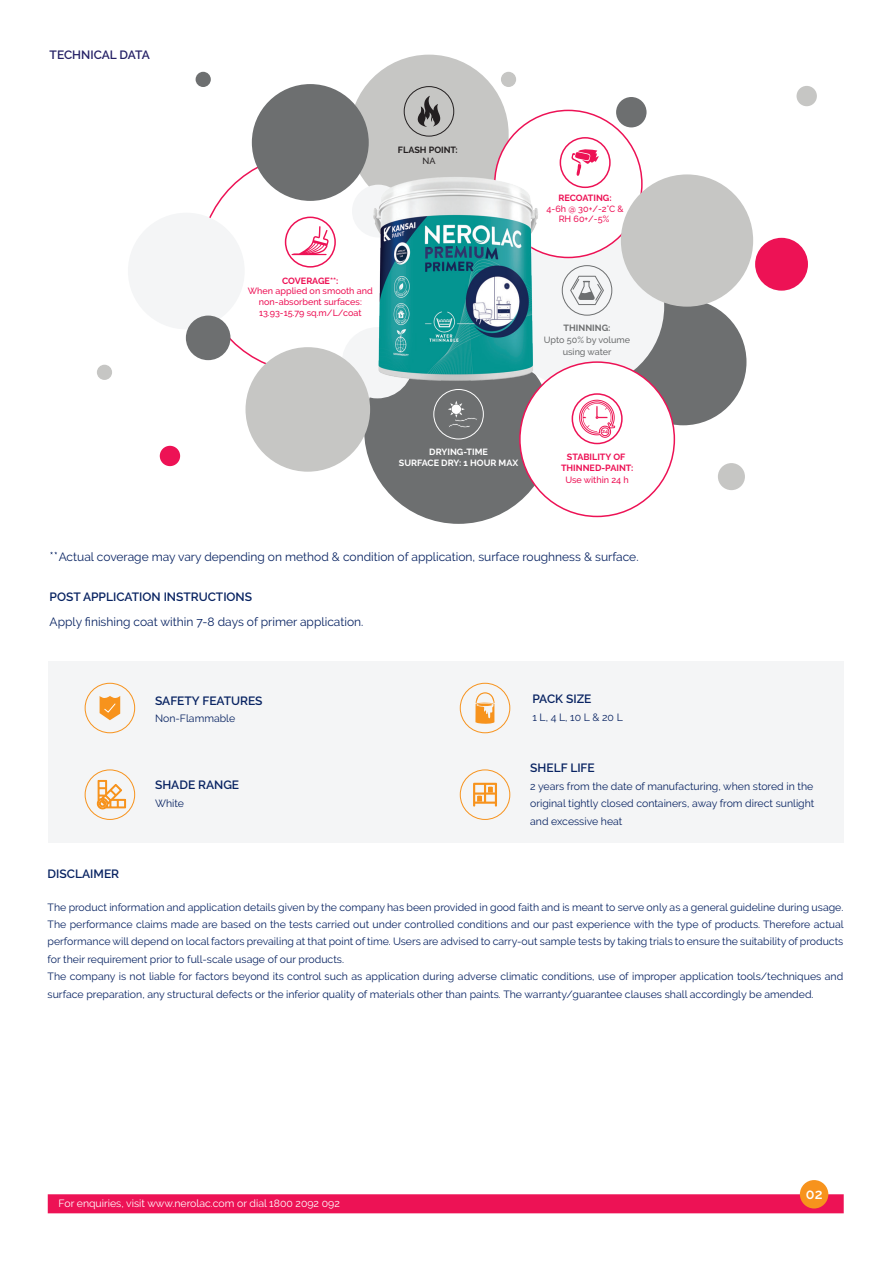
<style>
.page{position:relative;width:893px;height:1263px;background:#fff}
.page>*{position:absolute;margin:0;border:0;box-sizing:border-box;transform-origin:0 0}
.t1{font:600 14.25px "Raleway";color:#fff}
.t2{font:12px "Raleway";color:#082362}
.t3{font:600 12px "Raleway";color:#082362}
.t4{font:600 12px "Raleway";color:#252166}
.t5{font:10.5px/17.4px "Raleway";color:#082362}
.t6{font:10.5px "Raleway";color:#fff}
.t7{font:500 9px/10.8px "Raleway";color:#ed1255;text-align:center}
.t8{font:700 9px/10.8px "Raleway";color:#ed1255;text-align:center}
.t9{font:700 9px/10.8px "Raleway";color:#fff;text-align:center}
.t10{font:500 9px/12px "Raleway";color:#6d6f70;text-align:center}
.t11{font:700 9px "Raleway";color:#231f20}
.t12{font:700 9px "Raleway";color:#6d6f70}
.t13{font:500 9px "Raleway";color:#231f20}
</style>
<div class="page">
<div style="left:48px;top:1194px;width:795px;height:19px;background:#ed1255"></div>
<div style="left:799px;top:1180px;width:28px;height:28px;background:#f7931d;border-radius:50%"></div>
<div style="left:48px;top:661px;width:795px;height:181px;background:#f4f5f6"></div>
<div style="left:85px;top:769px;width:50px;height:51px;border:1px solid #f7931d;border-radius:50%"></div>
<svg style="left:97px;top:780px;width:29px;height:29px"></svg>
<div style="left:85px;top:683px;width:50px;height:50px;border:1px solid #f7931d;border-radius:50%"></div>
<svg style="left:99px;top:696px;width:21px;height:24px"></svg>
<div style="left:459px;top:769px;width:51px;height:51px;border:1px solid #f7931d;border-radius:50%"></div>
<svg style="left:475px;top:692px;width:19px;height:32px"></svg>
<div style="left:459px;top:683px;width:51px;height:50px;border:1px solid #f7931d;border-radius:50%"></div>
<svg style="left:473px;top:782px;width:24px;height:24px"></svg>
<div style="left:717px;top:463px;width:27px;height:27px;background:#c6c6c4;border-radius:50%"></div>
<div style="left:160px;top:446px;width:20px;height:20px;background:#ed1255;border-radius:50%"></div>
<div style="left:796px;top:86px;width:20px;height:20px;background:#c6c6c4;border-radius:50%"></div>
<div style="left:500px;top:72px;width:16px;height:15px;background:#c6c6c4;border-radius:50%"></div>
<div style="left:195px;top:72px;width:16px;height:15px;background:#6d6f70;border-radius:50%"></div>
<div style="left:754px;top:238px;width:53px;height:53px;background:#ed1255;border-radius:50%"></div>
<div style="left:619px;top:299px;width:127px;height:126px;background:#6d6f70;border-radius:50%"></div>
<div style="left:364px;top:335px;width:189px;height:189px;background:#6d6f70;border-radius:50%"></div>
<div style="left:349px;top:55px;width:159px;height:159px;background:#c6c6c4;border-radius:50%"></div>
<div style="left:352px;top:185px;width:52px;height:52px;background:#f4f5f6;border-radius:50%"></div>
<div style="left:499px;top:224px;width:165px;height:165px;background:#f4f5f6;border-radius:50%"></div>
<div style="left:341px;top:327px;width:72px;height:71px;background:#f4f5f6;border-radius:50%"></div>
<div style="left:245px;top:347px;width:125px;height:125px;background:#c6c6c4;border-radius:50%"></div>
<div style="left:494px;top:110px;width:147px;height:147px;background:#fff;border-radius:50%"></div>
<div style="left:97px;top:365px;width:15px;height:15px;background:#c6c6c4;border-radius:50%"></div>
<div style="left:615px;top:97px;width:31px;height:30px;background:#6d6f70;border-radius:50%"></div>
<div style="left:561px;top:265px;width:51px;height:50px;border:1px solid #6d6f70;border-radius:50%"></div>
<svg style="left:570px;top:275px;width:34px;height:30px"></svg>
<div style="left:519px;top:362px;width:155px;height:154px;background:#fff;border-radius:50%"></div>
<div style="left:620px;top:174px;width:132px;height:133px;background:#c6c6c4;border-radius:50%"></div>
<div style="left:128px;top:213px;width:116px;height:116px;background:#f4f5f6;border-radius:50%"></div>
<div style="left:559px;top:137px;width:51px;height:51px;border:2px solid #ed1255;border-radius:50%"></div>
<div style="left:433px;top:389px;width:50px;height:50px;border:1px solid #fff;border-radius:50%"></div>
<svg style="left:448px;top:401px;width:30px;height:27px"></svg>
<div style="left:403px;top:86px;width:51px;height:50px;border:1px solid #231f20;border-radius:50%"></div>
<svg style="left:417px;top:96px;width:23px;height:31px"></svg>
<div style="left:285px;top:216px;width:51px;height:51px;border:2px solid #ed1255;border-radius:50%"></div>
<div style="left:252px;top:84px;width:116px;height:117px;background:#6d6f70;border-radius:50%"></div>
<div style="left:186px;top:315px;width:44px;height:45px;background:#6d6f70;border-radius:50%"></div>
<div style="left:571px;top:393px;width:51px;height:51px;border:2px solid #ed1255;border-radius:50%"></div>
<svg style="left:578px;top:399px;width:37px;height:39px"></svg>
<svg style="left:571px;top:149px;width:27px;height:27px"></svg>
<img style="left:372px;top:176px;width:166px;height:206px">
<svg style="left:293px;top:226px;width:35px;height:29px"></svg>
<hr style="left:292px;top:254px;width:34px;height:1px;background:#ed1255">
<p class="t4" style="left:50px;top:47px;width:102px">TECHNICAL DATA</p>
<p class="t11" style="left:398px;top:145px;width:61px">FLASH POINT:</p>
<p class="t13" style="left:422px;top:155px;width:15px">NA</p>
<p class="t8" style="left:282px;top:275px;width:58px">COVERAGE**:</p>
<p class="t7" style="left:248px;top:286px;width:126px">When applied on smooth and non-absorbent surfaces:<br>13.93-15.79 sq.m/L/coat</p>
<p class="t8" style="left:558px;top:192px;width:55px">RECOATING:</p>
<p class="t7" style="left:546px;top:203px;width:79px">4-6h @ 30+/-2°C &amp;<br>RH 60+/-5%</p>
<p class="t12" style="left:563px;top:322px;width:48px">THINNING:</p>
<p class="t10" style="left:543px;top:334px;width:88px">Upto 50% by volume using water</p>
<p class="t9" style="left:399px;top:446px;width:121px">DRYING-TIME<br>SURFACE DRY: 1 HOUR MAX</p>
<p class="t8" style="left:560px;top:451px;width:74px">STABILITY OF<br>THINNED-PAINT:</p>
<p class="t7" style="left:565px;top:474px;width:65px">Use within 24 h</p>
<p class="t2" style="left:59px;top:549px;width:581px">Actual coverage may vary depending on method &amp; condition of application, surface roughness &amp; surface.</p>
<p class="t3" style="left:50px;top:589px;width:204px">POST APPLICATION INSTRUCTIONS</p>
<p class="t2" style="left:50px;top:615px;width:315px">Apply finishing coat within 7-8 days of primer application.</p>
<p class="t3" style="left:155px;top:693px;width:109px">SAFETY FEATURES</p>
<p class="t5" style="left:155px;top:709px;width:82px">Non-Flammable</p>
<p class="t3" style="left:155px;top:777px;width:86px">SHADE RANGE</p>
<p class="t5" style="left:155px;top:794px;width:30px">White</p>
<p class="t3" style="left:532px;top:692px;width:61px">PACK SIZE</p>
<p class="t5" style="left:532px;top:708px;width:92px">1 L, 4 L, 10 L &amp; 20 L</p>
<p class="t3" style="left:530px;top:761px;width:66px">SHELF LIFE</p>
<p class="t5" style="left:530px;top:777px;width:285px;text-align:justify">2 years from the date of manufacturing, when stored in the original tightly closed containers, away from direct sunlight and excessive heat</p>
<p class="t3" style="left:48px;top:867px;width:73px">DISCLAIMER</p>
<p class="t5" style="left:48px;top:898px;width:797px">The product information and application details given by the company has been provided in good faith and is meant to serve only as a general guideline during usage.<br>The performance claims made are based on the tests carried out under controlled conditions and our past experience with the type of products. Therefore actual performance will depend on local factors prevailing at that point of time. Users are advised to carry-out sample tests by taking trials to ensure the suitability of products for their requirement prior to full-scale usage of our products.<br>The company is not liable for factors beyond its control such as application during adverse climatic conditions, use of improper application tools/techniques and surface preparation, any structural defects or the inferior quality of materials other than paints. The warranty/guarantee clauses shall accordingly be amended.</p>
<p class="t6" style="left:59px;top:1197px;width:282px">For enquiries, visit www.nerolac.com or dial 1800 2092 092</p>
<h1 class="t1" style="left:805px;top:1186px;width:18px">02</h1>
</div>
